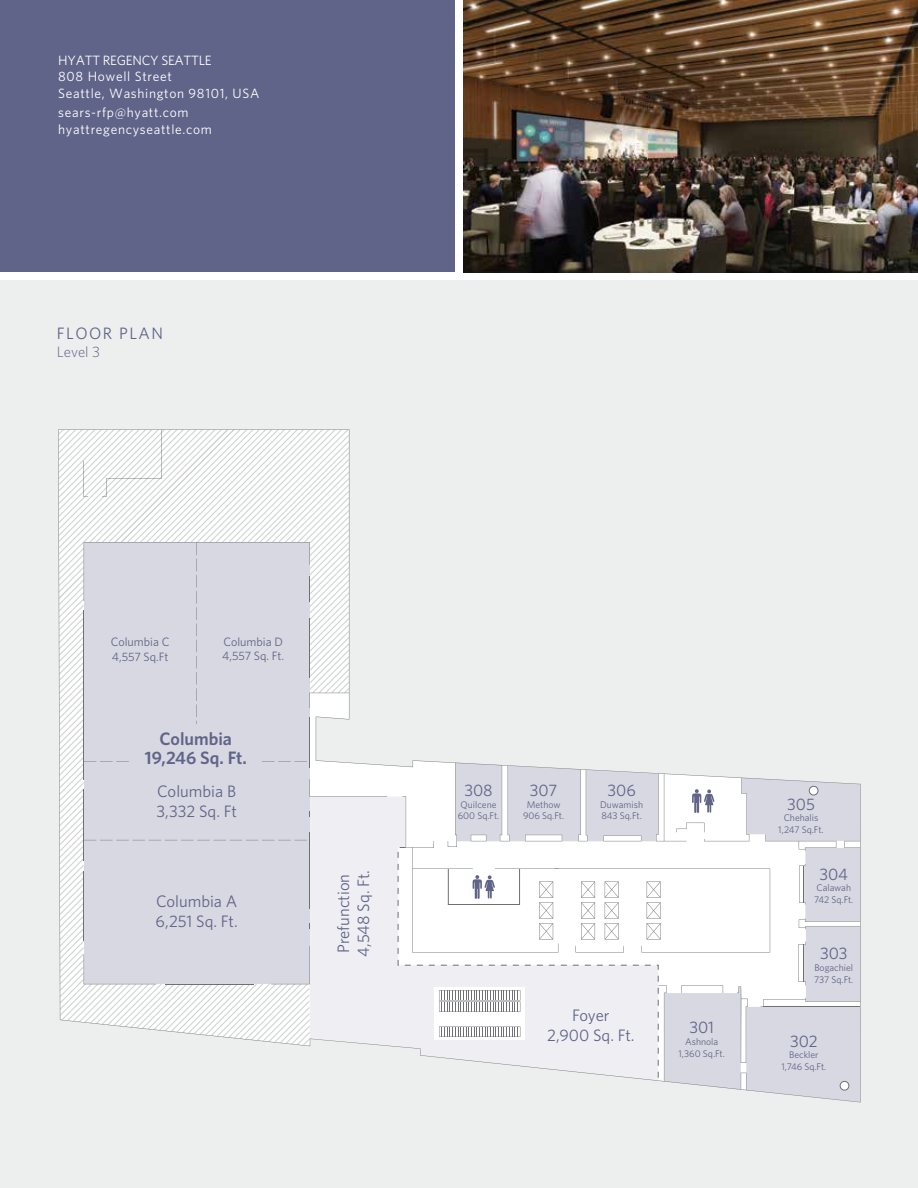
<style>
.page{position:relative;width:918px;height:1188px;background:#fff}
.page>*{position:absolute;margin:0;border:0;box-sizing:border-box;transform-origin:0 0}
.t1{font:600 18px/19.4px "Whitney";color:#606488;text-align:center}
.t2{font:16.65px/20px "Whitney";color:#606488}
.t3{font:16.5px "Whitney";letter-spacing:.09em;color:#606488}
.t4{font:300 15px "Whitney";color:#606488}
.t5{font:13.5px/16.5px "Whitney";letter-spacing:.05em;color:#fff}
.t6{font:12.15px/14.5px "Whitney";color:#606488}
.t7{font:9.75px/11.7px "Whitney";color:#606488}
</style>
<div class="page">
<div style="left:0;top:281px;width:918px;height:907px;background:#edeeee"></div>
<img style="left:463px;top:0;width:455px;height:272px">
<div style="left:0;top:0;width:455px;height:272px;background:#606488"></div>
<svg style="left:58px;top:429px;width:803px;height:673px"></svg>
<svg style="left:59px;top:429px;width:328px;height:617px"></svg>
<div style="left:840px;top:1081px;width:9px;height:9px;background:#fff;border-radius:50%"></div>
<div style="left:840px;top:1081px;width:9px;height:9px;border:1px solid #6f7073;border-radius:50%"></div>
<h3 class="t5" style="left:58px;top:52px;width:203px">HYATT REGENCY SEATTLE<br>808 Howell Street<br>Seattle, Washington 98101, USA</h3>
<h3 class="t5" style="left:58px;top:104px;width:155px">sears-rfp@hyatt.com hyattregencyseattle.com</h3>
<h3 class="t3" style="left:57px;top:324px;width:108px">FLOOR PLAN</h3>
<h3 class="t4" style="left:57px;top:343px;width:45px">Level 3</h3>
<p class="t6" style="left:111px;top:634px;width:60px">Columbia C<br>4,557 Sq.Ft</p>
<p class="t6" style="left:222px;top:634px;width:63px">Columbia D<br>4,557 Sq. Ft.</p>
<h1 class="t1" style="left:145px;top:728px;width:104px">Columbia<br>19,246 Sq. Ft.</h1>
<h2 class="t2" style="left:156px;top:781px;width:82px">Columbia B<br>3,332 Sq. Ft</h2>
<h2 class="t2" style="left:156px;top:891px;width:84px">Columbia A<br>6,251 Sq. Ft.</h2>
<h2 class="t2" style="left:333px;top:957px;width:88px;rotate:-90deg">Prefunction<br>4,548 Sq. Ft.</h2>
<h2 class="t2" style="left:464px;top:780px;width:30px">308</h2>
<p class="t7" style="left:458px;top:798px;width:43px">Quilcene<br>600 Sq.Ft.</p>
<h2 class="t2" style="left:530px;top:780px;width:29px">307</h2>
<p class="t7" style="left:523px;top:798px;width:43px;text-align:center">Methow<br>906 Sq.Ft.</p>
<h2 class="t2" style="left:607px;top:780px;width:30px">306</h2>
<p class="t7" style="left:600px;top:798px;width:45px">Duwamish<br>843 Sq.Ft.</p>
<h2 class="t2" style="left:787px;top:793px;width:29px">305</h2>
<p class="t7" style="left:778px;top:812px;width:47px;text-align:center">Chehalis<br>1,247 Sq.Ft.</p>
<h2 class="t2" style="left:819px;top:864px;width:30px">304</h2>
<p class="t7" style="left:814px;top:882px;width:41px">Calawah<br>742 Sq.Ft.</p>
<h2 class="t2" style="left:820px;top:943px;width:29px">303</h2>
<p class="t7" style="left:814px;top:962px;width:41px">Bogachiel<br>737 Sq.Ft.</p>
<h2 class="t2" style="left:547px;top:1005px;width:89px;text-align:center">Foyer<br>2,900 Sq. Ft.</h2>
<h2 class="t2" style="left:689px;top:1017px;width:26px">301</h2>
<p class="t7" style="left:679px;top:1035px;width:48px;text-align:center">Ashnola<br>1,360 Sq.Ft.</p>
<h2 class="t2" style="left:790px;top:1030px;width:29px">302</h2>
<p class="t7" style="left:781px;top:1049px;width:47px;text-align:center">Beckler<br>1,746 Sq.Ft.</p>
</div>
